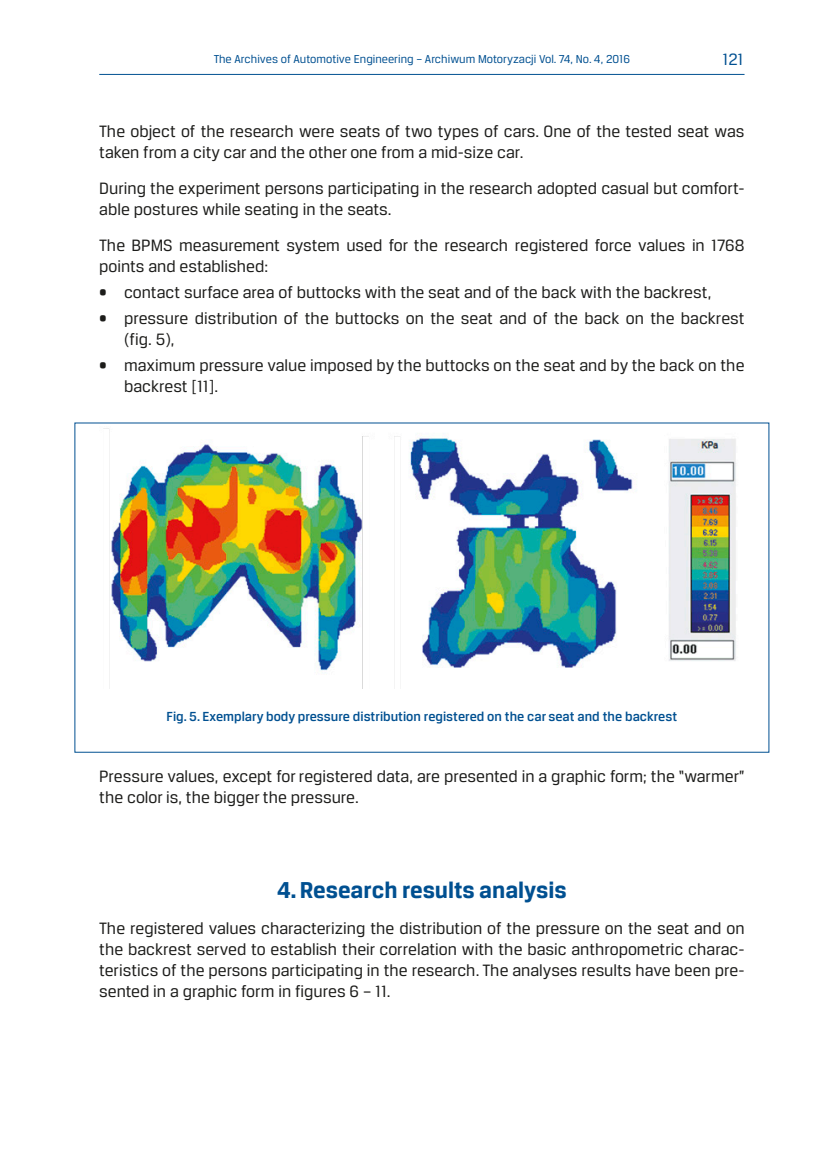
<style>
.page{position:relative;width:819px;height:1161px;background:#fff}
.page>*{position:absolute;margin:0;border:0;box-sizing:border-box;transform-origin:0 0}
.podrozdz_ang{font:700 24.5px "Breuer Text";color:#005091}
.podst_ang{font:17.5px/21px "Breuer Text";color:#1c1c1a}
.t1{font:17.5px "Breuer Text";color:#005091}
.podpisy_ilustracji_a{font:500 14px "Breuer Text";color:#005091}
.t2{font:12.25px "Breuer Text";color:#005091}
</style>
<div class="page">
<hr style="left:99px;top:74px;width:645px;height:1px;background:#005091">
<img style="left:103px;top:428px;width:633px;height:261px">
<p class="t2" style="left:214px;top:52px;width:418px">The Archives of Automotive Engineering – Archiwum Motoryzacji Vol. 74, No. 4, 2016</p>
<p class="t1" style="left:722px;top:50px;width:23px">121</p>
<p class="podst_ang" style="left:99px;top:121px;width:646px">The object of the research were seats of two types of cars. One of the tested seat was taken from a city car and the other one from a mid-size car.</p>
<p class="podst_ang" style="left:99px;top:178px;width:646px">During the experiment persons participating in the research adopted casual but comfort&shy;able postures while seating in the seats.</p>
<p class="podst_ang" style="left:99px;top:235px;width:646px">The BPMS measurement system used for the research registered force values in 1768 points and established:</p>
<p class="podst_ang" style="left:99px;top:281px;width:614px">• contact surface area of buttocks with the seat and of the back with the backrest,</p>
<p class="podst_ang" style="left:124px;top:307px;width:622px;text-indent:-25px">• pressure distribution of the buttocks on the seat and of the back on the backrest (fig. 5),</p>
<p class="podst_ang" style="left:124px;top:354px;width:622px;text-indent:-25px">• maximum pressure value imposed by the buttocks on the seat and by the back on the backrest [11].</p>
<p class="podpisy_ilustracji_a" style="left:167px;top:708px;width:512px">Fig. 5. Exemplary body pressure distribution registered on the car seat and the backrest</p>
<p class="podst_ang" style="left:99px;top:766px;width:646px">Pressure values, except for registered data, are presented in a graphic form; the “warmer” the color is, the bigger the pressure.</p>
<p class="podrozdz_ang" style="left:277px;top:877px;width:291px">4. Research results analysis</p>
<p class="podst_ang" style="left:99px;top:918px;width:646px;text-align:justify">The registered values characterizing the distribution of the pressure on the seat and on the backrest served to establish their correlation with the basic anthropometric charac&shy;teristics of the persons participating in the research. The analyses results have been pre&shy;sented in a graphic form in figures 6 – 11.</p>
</div>
